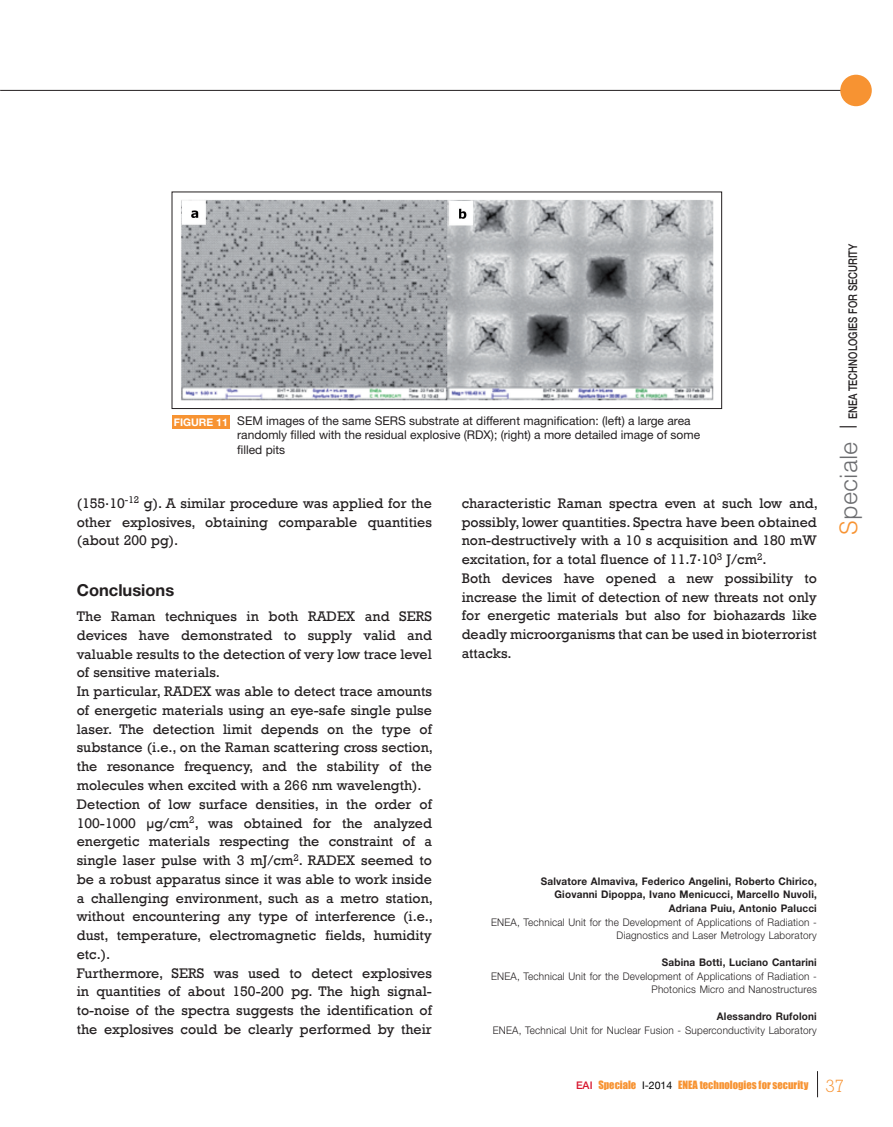
<style>
.page{position:relative;width:893px;height:1127px;background:#fff}
.page>*{position:absolute;margin:0;border:0;box-sizing:border-box;transform-origin:0 0}
.t1{font:300 24px "Helvetica";color:#6c6d70}
.t2{font:700 16.5px "Helvetica Neue";color:#231f20}
.t3{font:14.25px/18.8px "Rockwell";color:#231f20}
.t4{font:12px/14.2px "Helvetica Neue";color:#231f20}
.t5{font:500 12px "Helvetica Neue";color:#231f20;scale:.8 1}
.t6{font:300 10.5px/13.5px "Helvetica Neue";letter-spacing:.02em;color:#231f20;text-align:right;scale:.95 1}
.t7{font:700 10.5px/13.5px "Helvetica Neue";letter-spacing:.02em;color:#231f20;text-align:right;scale:.95 1}
.t8{font:10.5px "Impact";color:#f79332}
.s1{font-weight:700;font-size:10.5px;color:#fff}
.s2{color:#f79332}
.s3{font-family:"Helvetica Neue";font-weight:500;color:#d7162e}
.s4{font-family:"Helvetica Neue";color:#000}
.s5{font-family:"Rockwell";font-weight:300;font-size:18px}
</style>
<div class="page">
<hr style="left:0;top:90px;width:860px;height:1px;background:#231f20">
<div style="left:840px;top:75px;width:31px;height:31px;background:#f79332;border-radius:50%"></div>
<svg style="left:839px;top:426px;width:17px;height:1px"></svg>
<svg style="left:817px;top:1071px;width:1px;height:25px"></svg>
<img style="left:181px;top:200px;width:532px;height:200px">
<div style="left:172px;top:415px;width:58px;height:13px;background:#f79332"></div>
<p class="t4" style="left:237px;top:414px;width:464px;text-indent:-63px"><span class="s1">FIGURE 11</span> SEM images of the same SERS substrate at different magnification: (left) a large area randomly filled with the residual explosive (RDX); (right) a more detailed image of some filled pits</p>
<p class="t3" style="left:77px;top:493px;width:357px;text-align:justify">(155.10<sup>-12</sup> g). A similar procedure was applied for the other explosives, obtaining comparable quantities (about 200 pg).</p>
<p class="t2" style="left:77px;top:584px;width:99px">Conclusions</p>
<p class="t3" style="left:77px;top:606px;width:358px">The Raman techniques in both RADEX and SERS devices have demonstrated to supply valid and valuable results to the detection of very low trace level of sensitive materials.<br>In particular, RADEX was able to detect trace amounts of energetic materials using an eye-safe single pulse laser. The detection limit depends on the type of substance (i.e., on the Raman scattering cross section, the resonance frequency, and the stability of the molecules when excited with a 266 nm wavelength).<br>Detection of low surface densities, in the order of 100-1000 μg/cm<sup>2</sup>, was obtained for the analyzed energetic materials respecting the constraint of a single laser pulse with 3 mJ/cm<sup>2</sup>. RADEX seemed to be a robust apparatus since it was able to work inside a challenging environment, such as a metro station, without encountering any type of interference (i.e., dust, temperature, electromagnetic fields, humidity etc.).<br>Furthermore, SERS was used to detect explosives in quantities of about 150-200 pg. The high signal&shy;to-noise of the spectra suggests the identification of the explosives could be clearly performed by their</p>
<p class="t3" style="left:462px;top:493px;width:358px">characteristic Raman spectra even at such low and, possibly, lower quantities. Spectra have been obtained non-destructively with a 10 s acquisition and 180 mW excitation, for a total fluence of 11.7.10<sup>3</sup> J/cm<sup>2</sup>.<br>Both devices have opened a new possibility to increase the limit of detection of new threats not only for energetic materials but also for biohazards like deadly microorganisms that can be used in bioterrorist attacks.</p>
<p class="t7" style="left:541px;top:875px;width:292px">Salvatore Almaviva, Federico Angelini, Roberto Chirico,<br>Giovanni Dipoppa, Ivano Menicucci, Marcello Nuvoli,<br>Adriana Puiu, Antonio Palucci</p>
<p class="t6" style="left:491px;top:915px;width:344px">ENEA, Technical Unit for the Development of Applications of Radiation -<br>Diagnostics and Laser Metrology Laboratory</p>
<p class="t7" style="left:662px;top:956px;width:165px">Sabina Botti, Luciano Cantarini</p>
<p class="t6" style="left:491px;top:969px;width:344px">ENEA, Technical Unit for the Development of Applications of Radiation -<br>Photonics Micro and Nanostructures</p>
<p class="t7" style="left:717px;top:1010px;width:107px">Alessandro Rufoloni</p>
<p class="t6" style="left:493px;top:1023px;width:343px">ENEA, Technical Unit for Nuclear Fusion - Superconductivity Laboratory</p>
<p class="t5" style="left:848px;top:419px;width:221px;rotate:-90deg">ENEA TECHNOLOGIES FOR SECURITY</p>
<h1 class="t1" style="left:839px;top:534px;width:95px;rotate:-90deg"><span class="s2">S</span>peciale</h1>
<p class="t8" style="left:576px;top:1078px;width:270px"><span class="s3">EAI</span> Speciale <span class="s4">I-2014</span> ENEA technologies for security <span class="s5">37</span></p>
</div>
